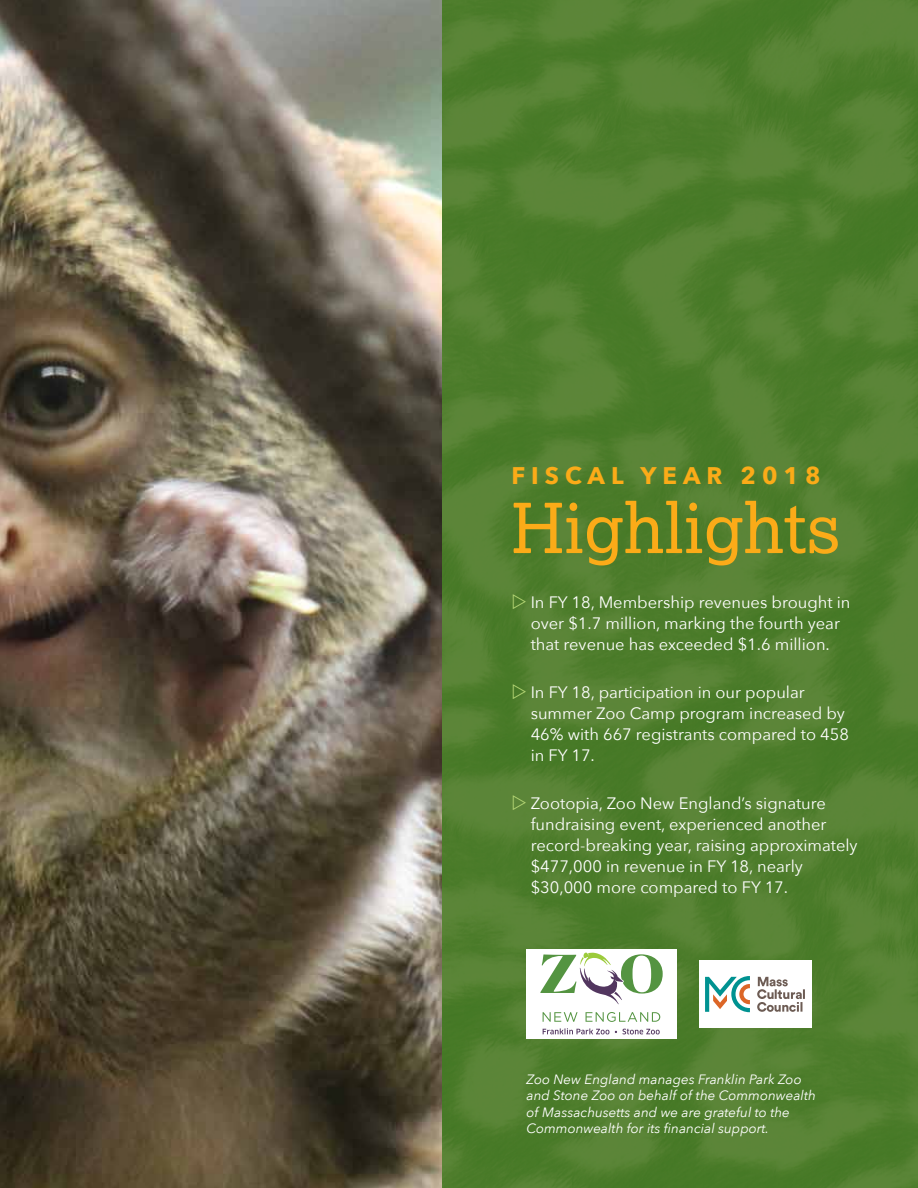
<style>
.page{position:relative;width:918px;height:1188px;background:#fff}
.page>*{position:absolute;margin:0;border:0;box-sizing:border-box;transform-origin:0 0}
.t1{font:69px "Lexia";color:#fbab18}
.t2{font:700 24px "Avenir Next";letter-spacing:.25em;color:#fbab18}
.t3{font:16.5px/21px "Avenir Next";color:#fff}
.t4{font:italic 13.5px/16.5px "Avenir Next";color:#fff}
</style>
<div class="page">
<img style="left:0;top:0;width:443px;height:1188px">
<div style="left:443px;top:0;width:475px;height:1188px;background:#507e2d"></div>
<div style="left:699px;top:960px;width:112px;height:68px;background:#fff"></div>
<svg style="left:757px;top:977px;width:48px;height:35px"></svg>
<svg style="left:705px;top:976px;width:45px;height:36px"></svg>
<div style="left:526px;top:949px;width:151px;height:90px;background:#fff"></div>
<svg style="left:543px;top:1012px;width:35px;height:10px"></svg>
<svg style="left:586px;top:1012px;width:74px;height:10px"></svg>
<svg style="left:540px;top:953px;width:123px;height:51px"></svg>
<svg style="left:543px;top:1028px;width:66px;height:6px"></svg>
<svg style="left:623px;top:1029px;width:37px;height:5px"></svg>
<svg style="left:513px;top:795px;width:13px;height:15px"></svg>
<h2 class="t2" style="left:512px;top:455px;width:311px">FISCAL YEAR 2018</h2>
<h1 class="t1" style="left:512px;top:485px;width:331px">Highlights</h1>
<p class="t3" style="left:531px;top:591px;width:321px">In FY 18, Membership revenues brought in over $1.7 million, marking the fourth year that revenue has exceeded $1.6 million.</p>
<p class="t3" style="left:531px;top:681px;width:320px">In FY 18, participation in our popular summer Zoo Camp program increased by<br>46% with 667 registrants compared to 458 in FY 17.</p>
<p class="t3" style="left:531px;top:792px;width:328px">Zootopia, Zoo New England’s signature fundraising event, experienced another record-breaking year, raising approximately $477,000 in revenue in FY 18, nearly $30,000 more compared to FY 17.</p>
<p class="t4" style="left:526px;top:1070px;width:291px">Zoo New England manages Franklin Park Zoo and Stone Zoo on behalf of the Commonwealth of Massachusetts and we are grateful to the Commonwealth for its financial support.</p>
</div>
